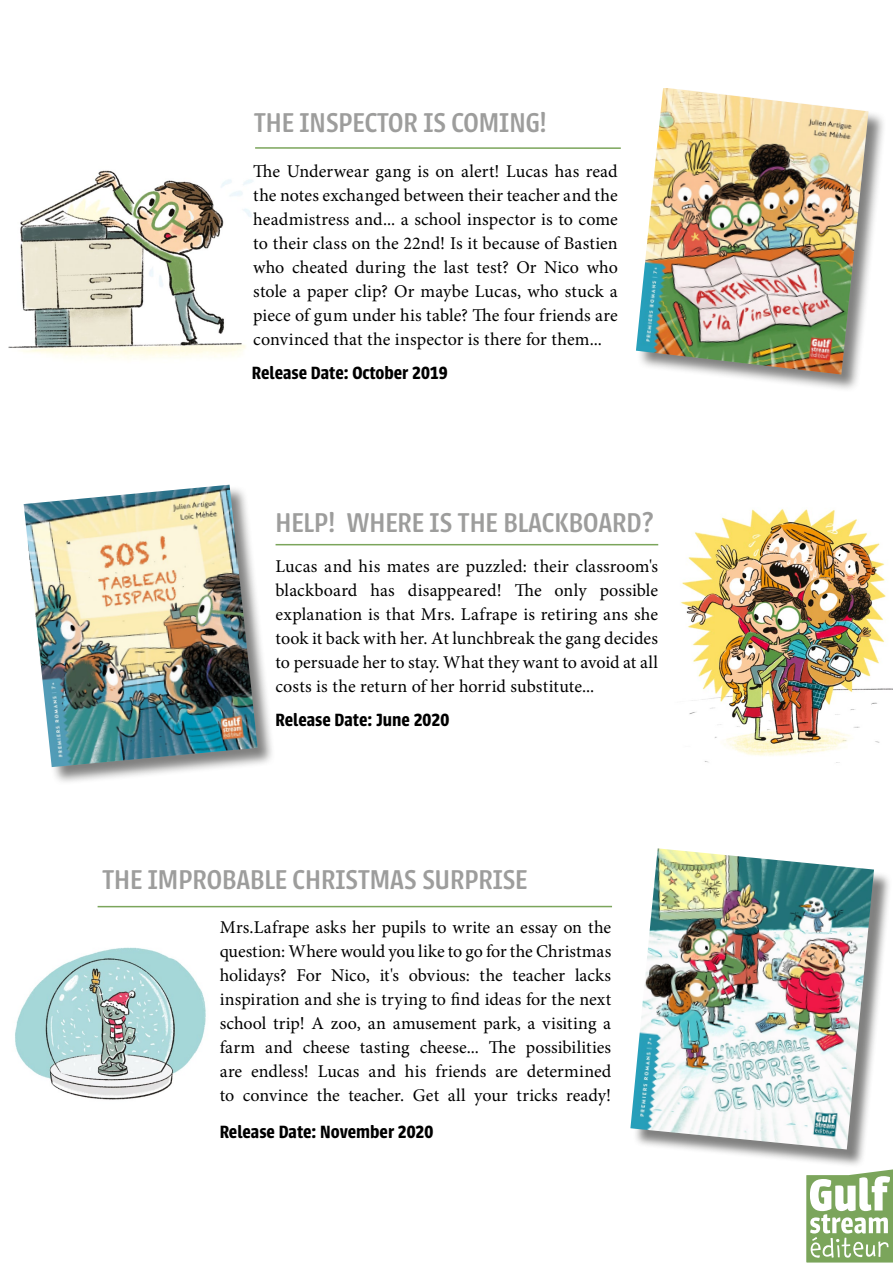
<style>
.page{position:relative;width:893px;height:1263px;background:#fff}
.page>*{position:absolute;margin:0;border:0;box-sizing:border-box;transform-origin:0 0}
.t1{font:500 30px "Urbana";color:#9d9d9c}
.t2{font:600 19.5px "Urbana";color:#000}
.t3{font:18px/24px "Minion Pro";letter-spacing:.005em;color:#000;text-align:justify}
</style>
<div class="page">
<hr style="left:255px;top:147px;width:366px;height:2px;background:#7ba55b">
<img style="left:9px;top:170px;width:244px;height:189px">
<img style="left:681px;top:509px;width:212px;height:254px">
<div style="left:633px;top:851px;width:259px;height:317px;background:#575756;opacity:.75"></div>
<img style="left:630px;top:848px;width:244px;height:301px">
<hr style="left:276px;top:544px;width:382px;height:1px;background:#7ba55b">
<img style="left:15px;top:947px;width:191px;height:153px">
<hr style="left:98px;top:906px;width:514px;height:1px;background:#7ba55b">
<div style="left:636px;top:88px;width:250px;height:304px;background:#575756;opacity:.75"></div>
<img style="left:636px;top:88px;width:232px;height:286px">
<div style="left:24px;top:485px;width:251px;height:300px;background:#575756;opacity:.75"></div>
<img style="left:24px;top:485px;width:234px;height:282px">
<svg style="left:802px;top:1164px;width:91px;height:99px"></svg>
<h1 class="t1" style="left:254px;top:106px;width:294px">THE INSPECTOR IS COMING!</h1>
<p class="t3" style="left:253px;top:159px;width:366px">The Underwear gang is on alert! Lucas has read the notes exchanged between their teacher and the headmistress and... a school inspector is to come to their class on the 22nd! Is it because of Bastien who cheated during the last test? Or Nico who stole a paper clip? Or maybe Lucas, who stuck a piece of gum under his table? The four friends are convinced that the inspector is there for them...</p>
<p class="t2" style="left:252px;top:362px;width:197px">Release Date: October 2019</p>
<h1 class="t1" style="left:276px;top:506px;width:379px">HELP! WHERE IS THE BLACKBOARD?</h1>
<p class="t3" style="left:276px;top:554px;width:384px">Lucas and his mates are puzzled: their classroom's blackboard has disappeared! The only possible explanation is that Mrs. Lafrape is retiring ans she took it back with her. At lunchbreak the gang decides to persuade her to stay. What they want to avoid at all costs is the return of her horrid substitute...</p>
<p class="t2" style="left:276px;top:709px;width:175px">Release Date: June 2020</p>
<h1 class="t1" style="left:102px;top:863px;width:426px">THE IMPROBABLE CHRISTMAS SURPRISE</h1>
<p class="t3" style="left:220px;top:915px;width:393px">Mrs.Lafrape asks her pupils to write an essay on the question: Where would you like to go for the Christmas holidays? For Nico, it's obvious: the teacher lacks inspiration and she is trying to find ideas for the next school trip! A zoo, an amusement park, a visiting a farm and cheese tasting cheese... The possibilities are endless! Lucas and his friends are determined to convince the teacher. Get all your tricks ready!</p>
<p class="t2" style="left:220px;top:1121px;width:215px">Release Date: November 2020</p>
</div>
